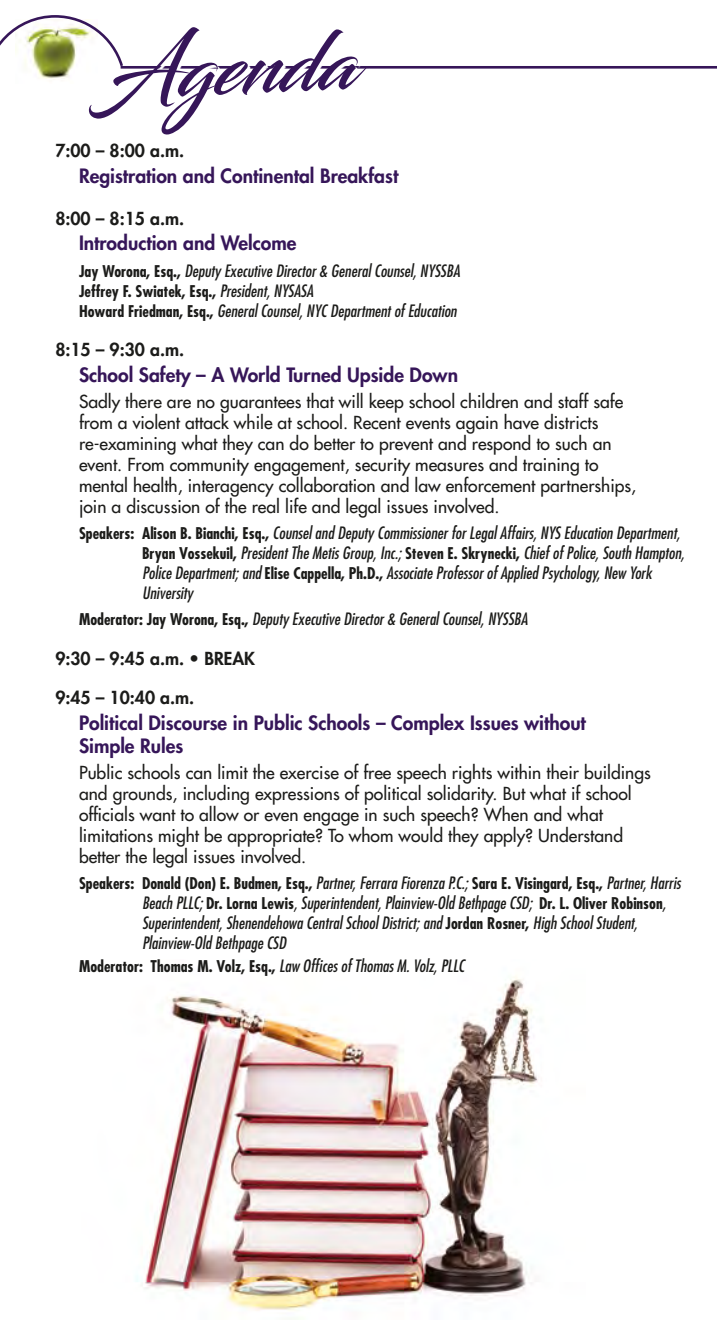
<style>
.page{position:relative;width:717px;height:1323px;background:#fff}
.page>*{position:absolute;margin:0;border:0;box-sizing:border-box;transform-origin:0 0}
.Call_out{font:81.2px "Blacksword";color:#361659}
.Topic{font:800 19.25px/23.1px "Futura";color:#361659}
.Topic_Copy{font:17.5px/21px "Futura";color:#1c1c1a}
.Agenda_Time{font:800 17.5px "Futura";color:#1c1c1a}
.Speaker_title{font:italic condensed 16.62px/19.9px "Futura";color:#1c1c1a}
.Speaker_title-2{font:700 condensed 15.75px "Futura";color:#1c1c1a}
.s1{font-weight:700;font-style:normal;font-size:15.75px}
.s2{font-weight:400;font-style:italic;font-size:16.62px}
</style>
<div class="page">
<img style="left:136px;top:976px;width:402px;height:335px">
<hr style="left:121px;top:66px;width:596px;height:3px;background:#361659">
<svg style="left:0;top:15px;width:99px;height:64px"></svg>
<div style="left:91px;top:30px;width:279px;height:107px;background:#fff"></div>
<p class="Call_out" style="left:98px;top:23px;width:260px;rotate:-2deg">Agenda</p>
<p class="Agenda_Time" style="left:55px;top:139px;width:130px">7:00 – 8:00 a.m.</p>
<p class="Topic" style="left:79px;top:164px;width:321px">Registration and Continental Breakfast</p>
<p class="Agenda_Time" style="left:55px;top:207px;width:130px">8:00 – 8:15 a.m.</p>
<p class="Topic" style="left:79px;top:232px;width:219px">Introduction and Welcome</p>
<p class="Speaker_title" style="left:79px;top:260px;width:382px"><span class="s1">Jay Worona, Esq.,</span> Deputy Executive Director &amp; General Counsel, NYSSBA</p>
<p class="Speaker_title-2" style="left:79px;top:281px;width:236px">Jeffrey F. Swiatek, Esq., <span class="s2">President, NYSASA</span></p>
<p class="Speaker_title" style="left:79px;top:300px;width:379px"><span class="s1">Howard Friedman, Esq.,</span> General Counsel, NYC Department of Education</p>
<p class="Agenda_Time" style="left:55px;top:339px;width:130px">8:15 – 9:30 a.m.</p>
<p class="Topic" style="left:79px;top:363px;width:380px">School Safety – A World Turned Upside Down</p>
<p class="Topic_Copy" style="left:79px;top:391px;width:559px">Sadly there are no guarantees that will keep school children and staff safe from a violent attack while at school. Recent events again have districts re-examining what they can do better to prevent and respond to such an event. From community engagement, security measures and training to mental health, interagency collaboration and law enforcement partnerships, join a discussion of the real life and legal issues involved.</p>
<p class="Speaker_title" style="left:142px;top:523px;width:544px;text-indent:-63px"><span class="s1">Speakers: Alison B. Bianchi, Esq.,</span> Counsel and Deputy Commissioner for Legal Affairs, NYS Education Department, <span class="s1">Bryan Vossekuil,</span> President The Metis Group, Inc.; <span class="s1">Steven E. Skrynecki,</span> Chief of Police, South Hampton, Police Department; and <span class="s1">Elise Cappella, Ph.D.,</span> Associate Professor of Applied Psychology, New York University</p>
<p class="Speaker_title" style="left:79px;top:609px;width:450px"><span class="s1">Moderator: Jay Worona, Esq.,</span> Deputy Executive Director &amp; General Counsel, NYSSBA</p>
<p class="Agenda_Time" style="left:55px;top:647px;width:201px">9:30 – 9:45 a.m. • BREAK</p>
<p class="Agenda_Time" style="left:55px;top:687px;width:140px">9:45 – 10:40 a.m.</p>
<p class="Topic" style="left:79px;top:711px;width:508px">Political Discourse in Public Schools – Complex Issues without<br>Simple Rules</p>
<p class="Topic_Copy" style="left:79px;top:762px;width:573px">Public schools can limit the exercise of free speech rights within their buildings and grounds, including expressions of political solidarity. But what if school officials want to allow or even engage in such speech? When and what limitations might be appropriate? To whom would they apply? Understand better the legal issues involved.</p>
<p class="Speaker_title-2" style="left:79px;top:874px;width:603px">Speakers: Donald (Don) E. Budmen, Esq., <span class="s2">Partner, Ferrara Fiorenza P.C.;</span> Sara E. Visingard, Esq., <span class="s2">Partner, Harris</span></p>
<p class="Speaker_title" style="left:142px;top:893px;width:525px">Beach PLLC; <span class="s1">Dr. Lorna Lewis</span>, Superintendent, Plainview-Old Bethpage CSD; <span class="s1">Dr. L. Oliver Robinson</span>,<br>Superintendent, Shenendehowa Central School District; and <span class="s1">Jordan Rosner,</span> High School Student,<br>Plainview-Old Bethpage CSD</p>
<p class="Speaker_title" style="left:79px;top:955px;width:387px"><span class="s1">Moderator: Thomas M. Volz, Esq.,</span> Law Offices of Thomas M. Volz, PLLC</p>
</div>
